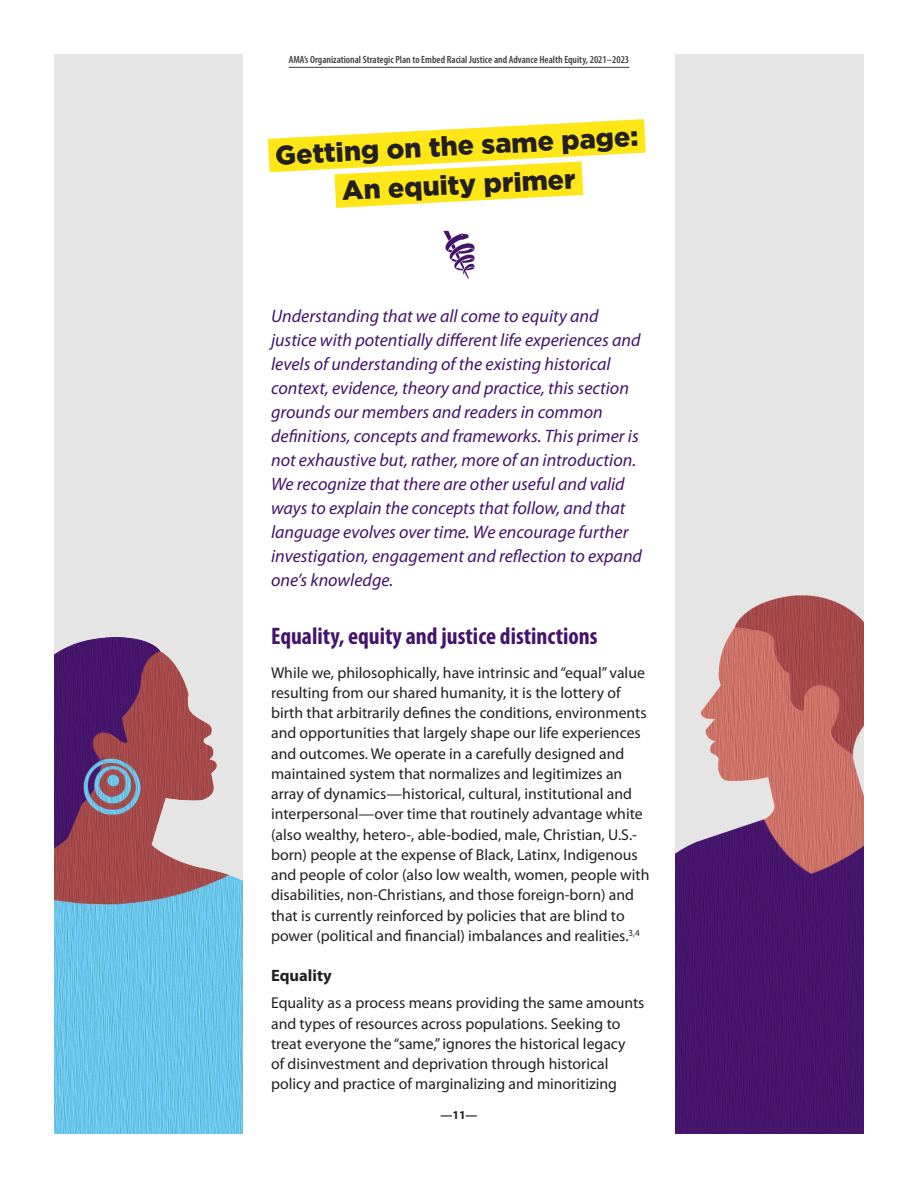
<style>
.page{position:relative;width:918px;height:1188px;background:#fff}
.page>*{position:absolute;margin:0;border:0;box-sizing:border-box;transform-origin:0 0}
.Header_1{font:900 27px "Gotham";color:#231f20}
.Subhead_1{font:700 condensed 24px "Myriad Pro";color:#44146b}
.Body_-_large{font:italic 18px/24px "Myriad Pro";color:#44146b}
.Subhead_2{font:700 16.5px "Myriad Pro";color:#231f20}
.Body{font:15.75px/20.2px "Myriad Pro";color:#231f20}
.t1{font:700 12px "Myriad Pro";color:#231f20}
.t2{font:600 condensed 10.5px "Myriad Pro";color:#3e3e3f}
</style>
<div class="page">
<div style="left:54px;top:54px;width:810px;height:1080px;background:#e5e5e5"></div>
<div style="left:243px;top:0;width:432px;height:1188px;background:#fff"></div>
<hr style="left:289px;top:67px;width:340px;height:1px;background:#3e3e3f">
<svg style="left:268px;top:119px;width:378px;height:89px"></svg>
<svg style="left:443px;top:231px;width:32px;height:48px"></svg>
<img style="left:54px;top:637px;width:189px;height:497px">
<img style="left:675px;top:595px;width:189px;height:539px">
<p class="t2" style="left:289px;top:53px;width:342px">AMA’s Organizational Strategic Plan to Embed Racial Justice and Advance Health Equity, 2021–2023</p>
<p class="Header_1" style="left:275px;top:140px;width:365px;rotate:-3deg">Getting on the same page:</p>
<p class="Header_1" style="left:341px;top:175px;width:235px;rotate:-3deg">An equity primer</p>
<p class="Body_-_large" style="left:271px;top:304px;width:372px">Understanding that we all come to equity and justice with potentially different life experiences and levels of understanding of the existing historical context, evidence, theory and practice, this section grounds our members and readers in common definitions, concepts and frameworks. This primer is not exhaustive but, rather, more of an introduction.<br>We recognize that there are other useful and valid ways to explain the concepts that follow, and that language evolves over time. We encourage further investigation, engagement and reflection to expand one’s knowledge.</p>
<p class="Subhead_1" style="left:271px;top:621px;width:328px">Equality, equity and justice distinctions</p>
<p class="Body" style="left:271px;top:662px;width:380px">While we, philosophically, have intrinsic and “equal” value resulting from our shared humanity, it is the lottery of birth that arbitrarily defines the conditions, environments and opportunities that largely shape our life experiences and outcomes. We operate in a carefully designed and maintained system that normalizes and legitimizes an array of dynamics—historical, cultural, institutional and interpersonal—over time that routinely advantage white (also wealthy, hetero-, able-bodied, male, Christian, U.S.- born) people at the expense of Black, Latinx, Indigenous and people of color (also low wealth, women, people with disabilities, non-Christians, and those foreign-born) and that is currently reinforced by policies that are blind to power (political and financial) imbalances and realities.<sup>3,4</sup></p>
<p class="Subhead_2" style="left:271px;top:965px;width:62px">Equality</p>
<p class="Body" style="left:271px;top:993px;width:375px">Equality as a process means providing the same amounts and types of resources across populations. Seeking to treat everyone the “same,” ignores the historical legacy<br>of disinvestment and deprivation through historical policy and practice of marginalizing and minoritizing</p>
<p class="t1" style="left:440px;top:1107px;width:39px">—11—</p>
</div>
